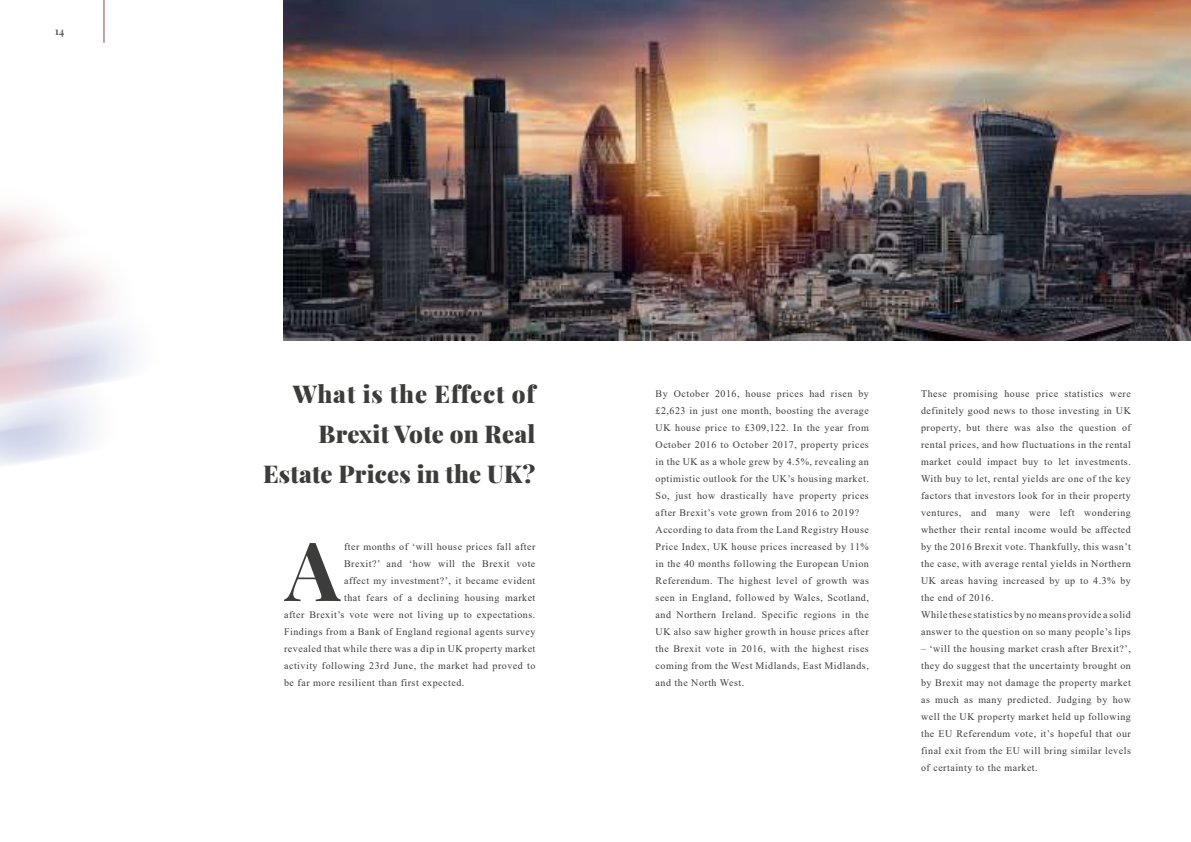
<style>
.page{position:relative;width:1191px;height:842px;background:#fff}
.page>*{position:absolute;margin:0;border:0;box-sizing:border-box;transform-origin:0 0}
.t1{font:700 81.9px "Playfair Display";color:#3c3c3b}
.t2{font:900 24px/40px "Playfair Display";letter-spacing:.01em;color:#3c3c3b;text-align:right}
.t3{font:600 11px "Playfair Display";color:#575756}
.t4{font:10px/17px "Times New Roman";letter-spacing:.05em;color:#3c3c3b}
</style>
<div class="page">
<hr style="left:104px;top:0;width:1px;height:43px;background:#914543">
<img style="left:283px;top:0;width:908px;height:340px">
<p class="t3" style="left:55px;top:22px;width:11px">14</p>
<h2 class="t2" style="left:263px;top:372px;width:274px">What is the Effect of<br>Brexit Vote on Real<br>Estate Prices in the UK?</h2>
<h1 class="t1" style="left:285px;top:506px;width:56px">A</h1>
<p class="t4" style="left:344px;top:538px;width:193px">fter months of ‘will house prices fall after</p>
<p class="t4" style="left:344px;top:555px;width:193px">Brexit?’ and ‘how will the Brexit vote</p>
<p class="t4" style="left:344px;top:572px;width:193px">affect my investment?’, it became evident</p>
<p class="t4" style="left:344px;top:589px;width:193px">that fears of a declining housing market</p>
<p class="t4" style="left:284px;top:606px;width:253px">after Brexit’s vote were not living up to expectations.</p>
<p class="t4" style="left:284px;top:623px;width:253px">Findings from a Bank of England regional agents survey</p>
<p class="t4" style="left:284px;top:640px;width:253px">revealed that while there was a dip in UK property market</p>
<p class="t4" style="left:284px;top:657px;width:253px">activity following 23rd June, the market had proved to</p>
<p class="t4" style="left:284px;top:674px;width:182px">be far more resilient than first expected.</p>
<p class="t4" style="left:655px;top:385px;width:215px">By October 2016, house prices had risen by £2,623 in just one month, boosting the average UK house price to £309,122. In the year from October 2016 to October 2017, property prices in the UK as a whole grew by 4.5%, revealing an optimistic outlook for the UK’s housing market.<br>So, just how drastically have property prices after Brexit’s vote grown from 2016 to 2019?<br>According to data from the Land Registry House Price Index, UK house prices increased by 11% in the 40 months following the European Union Referendum. The highest level of growth was seen in England, followed by Wales, Scotland, and Northern Ireland. Specific regions in the UK also saw higher growth in house prices after the Brexit vote in 2016, with the highest rises coming from the West Midlands, East Midlands, and the North West.</p>
<p class="t4" style="left:921px;top:385px;width:211px">These promising house price statistics were definitely good news to those investing in UK property, but there was also the question of rental prices, and how fluctuations in the rental market could impact buy to let investments.<br>With buy to let, rental yields are one of the key factors that investors look for in their property ventures, and many were left wondering whether their rental income would be affected by the 2016 Brexit vote. Thankfully, this wasn’t the case, with average rental yields in Northern UK areas having increased by up to 4.3% by the end of 2016.<br>While these statistics by no means provide a solid answer to the question on so many people’s lips</p>
<p class="t4" style="left:921px;top:640px;width:211px;text-align:justify">– ‘will the housing market crash after Brexit?’, they do suggest that the uncertainty brought on by Brexit may not damage the property market as much as many predicted. Judging by how well the UK property market held up following the EU Referendum vote, it’s hopeful that our final exit from the EU will bring similar levels of certainty to the market.</p>
</div>
